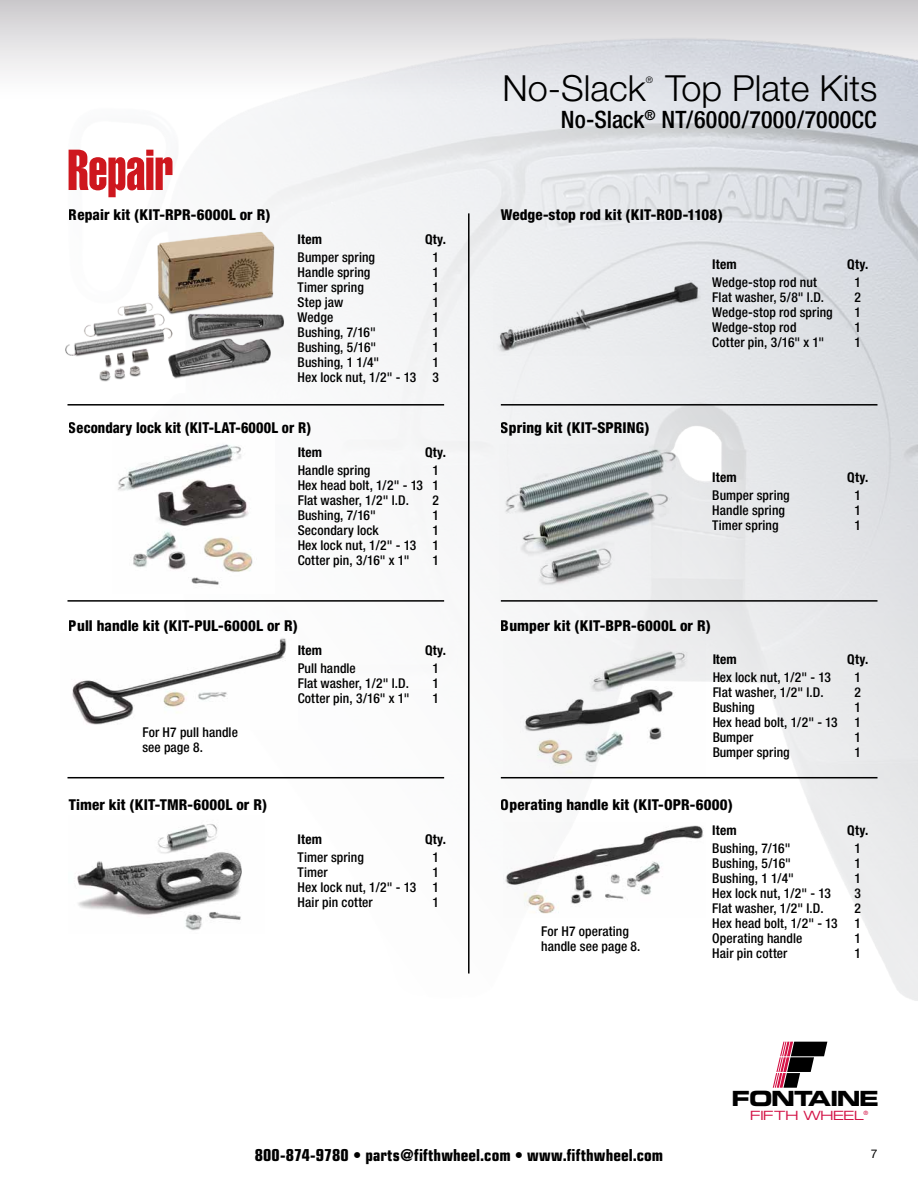
<style>
.page{position:relative;width:918px;height:1188px;background:#fff}
.page>*{position:absolute;margin:0;border:0;box-sizing:border-box;transform-origin:0 0}
.t1{font:56.7px "Helvetica Extra Compressed";color:#ce171e}
.t2{font:300 36px "Helvetica Neue";color:#000}
.t3{font:500 condensed 24px "Helvetica Neue";letter-spacing:.01em;color:#000}
.t4{font:21px "Eurostile Bold Extended Two";letter-spacing:-.06em;color:#000}
.t5{font:700 condensed 16.5px "Eurostile";letter-spacing:.005em;color:#000}
.t6{font:800 condensed 15px "Helvetica Neue";letter-spacing:.01em;color:#000}
.t7{font:800 condensed 15px "Helvetica Neue";letter-spacing:.01em;color:#000;scale:.95 1}
.t8{font:500 condensed 13.5px/15px "Helvetica Neue";letter-spacing:.01em;color:#000;text-align:justify}
.t9{font:700 condensed 13.5px "Helvetica Neue";letter-spacing:.015em;color:#000}
.t10{font:12.75px "Eurostile Extended Two";letter-spacing:-.055em;color:#d31245}
.t11{font:12px "Helvetica Neue";color:#000}
.t12{font:300 9px "Helvetica Neue";color:#000}
</style>
<div class="page">
<div style="left:0;top:0;width:918px;height:108px;background:linear-gradient(to bottom,#cecccf,#fff)"></div>
<img style="left:37px;top:17px;width:881px;height:984px">
<svg style="left:773px;top:1042px;width:54px;height:46px"></svg>
<img style="left:61px;top:225px;width:227px;height:162px">
<img style="left:494px;top:280px;width:217px;height:76px">
<img style="left:500px;top:445px;width:182px;height:154px">
<img style="left:503px;top:635px;width:203px;height:142px">
<img style="left:61px;top:633px;width:236px;height:97px">
<img style="left:503px;top:822px;width:203px;height:95px">
<img style="left:69px;top:816px;width:195px;height:117px">
<hr style="left:501px;top:404px;width:377px;height:2px;background:#000">
<hr style="left:501px;top:600px;width:377px;height:2px;background:#000">
<hr style="left:501px;top:777px;width:377px;height:1px;background:#000">
<hr style="left:68px;top:404px;width:376px;height:2px;background:#000">
<hr style="left:68px;top:600px;width:376px;height:2px;background:#000">
<hr style="left:68px;top:777px;width:376px;height:1px;background:#000">
<hr style="left:468px;top:213px;width:2px;height:761px;background:#000">
<img style="left:113px;top:433px;width:161px;height:160px">
<h1 class="t1" style="left:68px;top:136px;width:107px">Repair</h1>
<p class="t6" style="left:69px;top:206px;width:203px">Repair kit (KIT-RPR-6000L or R)</p>
<p class="t9" style="left:298px;top:231px;width:26px">Item</p>
<p class="t9" style="left:425px;top:231px;width:23px">Qty.</p>
<p class="t8" style="left:298px;top:250px;width:79px">Bumper spring</p>
<p class="t8" style="left:432px;top:250px;width:8px">1</p>
<p class="t8" style="left:298px;top:265px;width:74px">Handle spring</p>
<p class="t8" style="left:432px;top:265px;width:8px">1</p>
<p class="t8" style="left:298px;top:280px;width:68px">Timer spring</p>
<p class="t8" style="left:432px;top:280px;width:8px">1</p>
<p class="t8" style="left:298px;top:295px;width:47px">Step jaw</p>
<p class="t8" style="left:432px;top:295px;width:8px">1</p>
<p class="t8" style="left:298px;top:310px;width:37px">Wedge</p>
<p class="t8" style="left:432px;top:310px;width:8px">1</p>
<p class="t8" style="left:298px;top:325px;width:80px">Bushing, 7/16"</p>
<p class="t8" style="left:432px;top:325px;width:8px">1</p>
<p class="t8" style="left:298px;top:340px;width:80px">Bushing, 5/16"</p>
<p class="t8" style="left:432px;top:340px;width:8px">1</p>
<p class="t8" style="left:298px;top:355px;width:83px">Bushing, 1 1/4"</p>
<p class="t8" style="left:298px;top:355px;width:143px;text-align:right">1<br>Hex lock nut, 1/2" - 13 3</p>
<p class="t7" style="left:69px;top:419px;width:257px">Secondary lock kit (KIT-LAT-6000L or R)</p>
<p class="t9" style="left:298px;top:444px;width:26px">Item</p>
<p class="t9" style="left:425px;top:444px;width:23px">Qty.</p>
<p class="t8" style="left:298px;top:463px;width:74px">Handle spring</p>
<p class="t8" style="left:298px;top:463px;width:143px;text-indent:135px">1<br>Hex head bolt, 1/2" - 13 1<br>Flat washer, 1/2" I.D.</p>
<p class="t8" style="left:432px;top:493px;width:8px">2</p>
<p class="t8" style="left:298px;top:508px;width:80px">Bushing, 7/16"</p>
<p class="t8" style="left:432px;top:508px;width:8px">1</p>
<p class="t8" style="left:298px;top:523px;width:83px">Secondary lock</p>
<p class="t8" style="left:298px;top:523px;width:143px;text-indent:135px">1<br>Hex lock nut, 1/2" - 13 1<br>Cotter pin, 3/16" x 1"</p>
<p class="t8" style="left:432px;top:553px;width:8px">1</p>
<p class="t6" style="left:69px;top:617px;width:231px">Pull handle kit (KIT-PUL-6000L or R)</p>
<p class="t8" style="left:142px;top:725px;width:97px">For H7 pull handle see page 8.</p>
<p class="t6" style="left:69px;top:795px;width:200px">Timer kit (KIT-TMR-6000L or R)</p>
<p class="t9" style="left:298px;top:642px;width:26px">Item</p>
<p class="t9" style="left:425px;top:642px;width:23px">Qty.</p>
<p class="t8" style="left:298px;top:661px;width:60px">Pull handle</p>
<p class="t8" style="left:432px;top:661px;width:8px">1</p>
<p class="t8" style="left:298px;top:676px;width:113px">Flat washer, 1/2" I.D.</p>
<p class="t8" style="left:432px;top:676px;width:8px">1</p>
<p class="t8" style="left:298px;top:691px;width:113px">Cotter pin, 3/16" x 1"</p>
<p class="t8" style="left:432px;top:691px;width:8px">1</p>
<p class="t9" style="left:298px;top:831px;width:26px">Item</p>
<p class="t9" style="left:425px;top:831px;width:23px">Qty.</p>
<p class="t8" style="left:298px;top:849px;width:68px">Timer spring</p>
<p class="t8" style="left:432px;top:849px;width:8px">1</p>
<p class="t8" style="left:298px;top:864px;width:32px">Timer</p>
<p class="t8" style="left:298px;top:864px;width:143px;text-indent:135px">1<br>Hex lock nut, 1/2" - 13 1<br>Hair pin cotter</p>
<p class="t8" style="left:432px;top:894px;width:8px">1</p>
<h2 class="t2" style="left:502px;top:67px;width:145px">No-Slack</h2>
<p class="t12" style="left:646px;top:75px;width:9px">®</p>
<h2 class="t2" style="left:665px;top:67px;width:214px">Top Plate Kits</h2>
<h3 class="t3" style="left:561px;top:105px;width:317px">No-Slack<sup>®</sup> NT/6000/7000/7000CC</h3>
<p class="t6" style="left:501px;top:206px;width:223px">Wedge-stop rod kit (KIT-ROD-1108)</p>
<p class="t6" style="left:501px;top:419px;width:150px">Spring kit (KIT-SPRING)</p>
<p class="t9" style="left:712px;top:256px;width:26px">Item</p>
<p class="t9" style="left:847px;top:256px;width:23px">Qty.</p>
<p class="t8" style="left:712px;top:275px;width:106px">Wedge-stop rod nut</p>
<p class="t8" style="left:855px;top:275px;width:8px">1</p>
<p class="t8" style="left:712px;top:290px;width:113px">Flat washer, 5/8" I.D.</p>
<p class="t8" style="left:855px;top:290px;width:8px">2</p>
<p class="t8" style="left:712px;top:305px;width:122px">Wedge-stop rod spring</p>
<p class="t8" style="left:855px;top:305px;width:8px">1</p>
<p class="t8" style="left:712px;top:320px;width:86px">Wedge-stop rod</p>
<p class="t8" style="left:855px;top:320px;width:8px">1</p>
<p class="t8" style="left:712px;top:335px;width:113px">Cotter pin, 3/16" x 1"</p>
<p class="t8" style="left:855px;top:335px;width:8px">1</p>
<p class="t9" style="left:712px;top:469px;width:26px">Item</p>
<p class="t9" style="left:847px;top:469px;width:23px">Qty.</p>
<p class="t8" style="left:712px;top:488px;width:79px">Bumper spring</p>
<p class="t8" style="left:855px;top:488px;width:8px">1</p>
<p class="t8" style="left:712px;top:503px;width:74px">Handle spring</p>
<p class="t8" style="left:855px;top:503px;width:8px">1</p>
<p class="t8" style="left:712px;top:518px;width:68px">Timer spring</p>
<p class="t8" style="left:855px;top:518px;width:8px">1</p>
<p class="t6" style="left:501px;top:617px;width:212px">Bumper kit (KIT-BPR-6000L or R)</p>
<p class="t9" style="left:712px;top:651px;width:26px">Item</p>
<p class="t9" style="left:847px;top:651px;width:23px">Qty.</p>
<p class="t8" style="left:712px;top:670px;width:120px">Hex lock nut, 1/2" - 13</p>
<p class="t8" style="left:855px;top:670px;width:8px">1</p>
<p class="t8" style="left:712px;top:685px;width:113px">Flat washer, 1/2" I.D.</p>
<p class="t8" style="left:855px;top:685px;width:8px">2</p>
<p class="t8" style="left:712px;top:700px;width:44px">Bushing</p>
<p class="t8" style="left:712px;top:700px;width:150px;text-indent:142px">1<br>Hex head bolt, 1/2" - 13 1<br>Bumper</p>
<p class="t8" style="left:855px;top:730px;width:8px">1</p>
<p class="t8" style="left:712px;top:745px;width:79px">Bumper spring</p>
<p class="t8" style="left:855px;top:745px;width:8px">1</p>
<p class="t6" style="left:501px;top:795px;width:234px">Operating handle kit (KIT-OPR-6000)</p>
<p class="t8" style="left:541px;top:924px;width:101px">For H7 operating handle see page 8.</p>
<p class="t9" style="left:712px;top:822px;width:26px">Item</p>
<p class="t9" style="left:847px;top:822px;width:23px">Qty.</p>
<p class="t8" style="left:712px;top:840px;width:80px">Bushing, 7/16"</p>
<p class="t8" style="left:855px;top:840px;width:8px">1</p>
<p class="t8" style="left:712px;top:855px;width:80px">Bushing, 5/16"</p>
<p class="t8" style="left:855px;top:855px;width:8px">1</p>
<p class="t8" style="left:712px;top:870px;width:83px">Bushing, 1 1/4"</p>
<p class="t8" style="left:855px;top:870px;width:8px">1</p>
<p class="t8" style="left:712px;top:885px;width:120px">Hex lock nut, 1/2" - 13</p>
<p class="t8" style="left:855px;top:885px;width:8px">3</p>
<p class="t8" style="left:712px;top:900px;width:113px">Flat washer, 1/2" I.D.</p>
<p class="t8" style="left:712px;top:900px;width:150px;text-indent:142px">2<br>Hex head bolt, 1/2" - 13 1<br>Operating handle</p>
<p class="t8" style="left:855px;top:930px;width:8px">1</p>
<p class="t8" style="left:712px;top:945px;width:77px">Hair pin cotter</p>
<p class="t8" style="left:855px;top:945px;width:8px">1</p>
<h3 class="t4" style="left:732px;top:1084px;width:149px">FONTAINE</h3>
<p class="t10" style="left:750px;top:1107px;width:120px">FIFTH WHEEL<sup>®</sup></p>
<p class="t5" style="left:255px;top:1145px;width:410px">800-874-9780 • parts@fifthwheel.com • www.fifthwheel.com</p>
<p class="t11" style="left:871px;top:1147px;width:8px">7</p>
</div>
